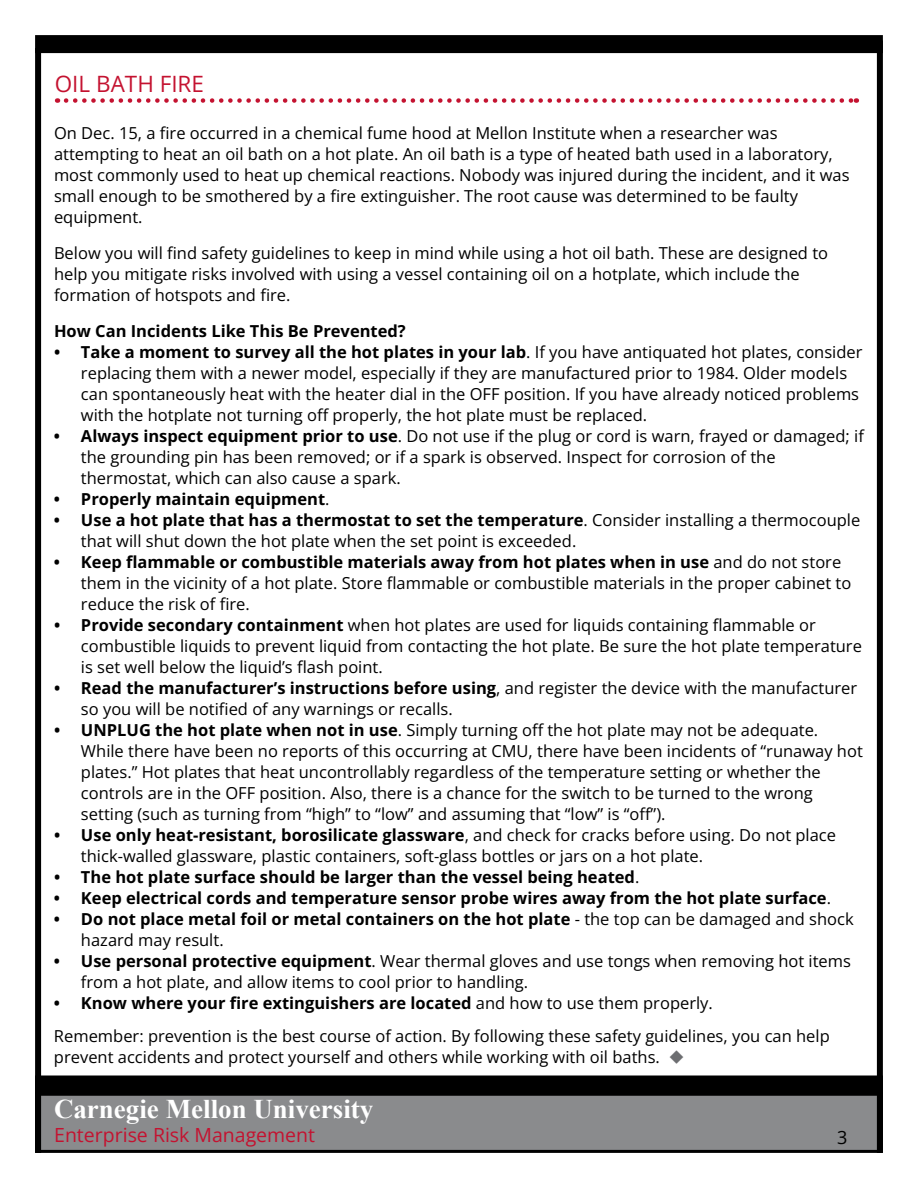
<style>
.page{position:relative;width:918px;height:1188px;background:#fff}
.page>*{position:absolute;margin:0;border:0;box-sizing:border-box;transform-origin:0 0}
.t1{font:700 27px "Times New Roman";color:#fff}
.t2{font:22.5px "Open Sans";color:#c41230}
.t3{font:19.5px "Open Sans";color:#c41230}
.t4{font:18px "Open Sans";color:#000}
.t5{font:16.5px/21px "Open Sans";color:#000}
.t6{font:700 16.5px/21px "Open Sans";color:#000}
.s1{font-weight:700}
.s2{font-weight:400}
.s3{color:#6d6e71}
</style>
<div class="page">
<div style="left:37px;top:1094px;width:844px;height:57px;background:#8a8b8d"></div>
<div style="left:35px;top:1093px;width:848px;height:60px;border:3px solid #000"></div>
<div style="left:877px;top:41px;width:6px;height:1112px;background:#000"></div>
<div style="left:35px;top:35px;width:848px;height:18px;background:#000"></div>
<div style="left:35px;top:48px;width:6px;height:1105px;background:#000"></div>
<div style="left:35px;top:1076px;width:848px;height:18px;background:#000"></div>
<svg style="left:66px;top:98px;width:791px;height:5px"></svg>
<h2 class="t2" style="left:55px;top:68px;width:151px">OIL BATH FIRE</h2>
<p class="t5" style="left:54px;top:122px;width:797px">On Dec. 15, a fire occurred in a chemical fume hood at Mellon Institute when a researcher was attempting to heat an oil bath on a hot plate. An oil bath is a type of heated bath used in a laboratory, most commonly used to heat up chemical reactions. Nobody was injured during the incident, and it was small enough to be smothered by a fire extinguisher. The root cause was determined to be faulty equipment.</p>
<p class="t5" style="left:54px;top:242px;width:776px">Below you will find safety guidelines to keep in mind while using a hot oil bath. These are designed to help you mitigate risks involved with using a vessel containing oil on a hotplate, which include the formation of hotspots and fire.</p>
<p class="t6" style="left:54px;top:320px;width:353px">How Can Incidents Like This Be Prevented?</p>
<p class="t5" style="left:81px;top:341px;width:783px;text-indent:-27px"><span class="s1">• Take a moment to survey all the hot plates in your lab</span>. If you have antiquated hot plates, consider replacing them with a newer model, especially if they are manufactured prior to 1984. Older models can spontaneously heat with the heater dial in the OFF position. If you have already noticed problems with the hotplate not turning off properly, the hot plate must be replaced.</p>
<p class="t5" style="left:81px;top:425px;width:784px;text-indent:-27px"><span class="s1">• Always inspect equipment prior to use</span>. Do not use if the plug or cord is warn, frayed or damaged; if the grounding pin has been removed; or if a spark is observed. Inspect for corrosion of the thermostat, which can also cause a spark.</p>
<p class="t6" style="left:54px;top:488px;width:277px">• Properly maintain equipment<span class="s2">.</span></p>
<p class="t5" style="left:81px;top:509px;width:781px;text-indent:-27px"><span class="s1">• Use a hot plate that has a thermostat to set the temperature</span>. Consider installing a thermocouple that will shut down the hot plate when the set point is exceeded.</p>
<p class="t5" style="left:81px;top:551px;width:772px;text-indent:-27px"><span class="s1">• Keep flammable or combustible materials away from hot plates when in use</span> and do not store them in the vicinity of a hot plate. Store flammable or combustible materials in the proper cabinet to reduce the risk of fire.</p>
<p class="t5" style="left:81px;top:614px;width:783px;text-indent:-27px"><span class="s1">• Provide secondary containment</span> when hot plates are used for liquids containing flammable or combustible liquids to prevent liquid from contacting the hot plate. Be sure the hot plate temperature is set well below the liquid’s flash point.</p>
<p class="t5" style="left:81px;top:677px;width:778px;text-indent:-27px"><span class="s1">• Read the manufacturer’s instructions before using</span>, and register the device with the manufacturer so you will be notified of any warnings or recalls.</p>
<p class="t5" style="left:81px;top:719px;width:783px;text-indent:-27px"><span class="s1">• UNPLUG the hot plate when not in use</span>. Simply turning off the hot plate may not be adequate.<br>While there have been no reports of this occurring at CMU, there have been incidents of “runaway hot plates.” Hot plates that heat uncontrollably regardless of the temperature setting or whether the controls are in the OFF position. Also, there is a chance for the switch to be turned to the wrong setting (such as turning from “high” to “low” and assuming that “low” is “off”).</p>
<p class="t5" style="left:81px;top:824px;width:757px;text-indent:-27px"><span class="s1">• Use only heat-resistant, borosilicate glassware</span>, and check for cracks before using. Do not place thick-walled glassware, plastic containers, soft-glass bottles or jars on a hot plate.</p>
<p class="t6" style="left:54px;top:866px;width:587px">• The hot plate surface should be larger than the vessel being heated<span class="s2">.</span></p>
<p class="t6" style="left:54px;top:887px;width:779px">• Keep electrical cords and temperature sensor probe wires away from the hot plate surface<span class="s2">.</span></p>
<p class="t6" style="left:81px;top:908px;width:774px;text-indent:-27px">• Do not place metal foil or metal containers on the hot plate <span class="s2">- the top can be damaged and shock hazard may result.</span></p>
<p class="t5" style="left:81px;top:950px;width:772px;text-indent:-27px"><span class="s1">• Use personal protective equipment</span>. Wear thermal gloves and use tongs when removing hot items from a hot plate, and allow items to cool prior to handling.</p>
<p class="t5" style="left:54px;top:986px;width:777px;line-height:33px"><span class="s1">• Know where your fire extinguishers are located</span> and how to use them properly.<br>Remember: prevention is the best course of action. By following these safety guidelines, you can help</p>
<p class="t5" style="left:54px;top:1046px;width:632px">prevent accidents and protect yourself and others while working with oil baths. <span class="s3">◆</span></p>
<h1 class="t1" style="left:54px;top:1089px;width:321px">Carnegie Mellon University</h1>
<p class="t3" style="left:54px;top:1122px;width:263px">Enterprise Risk Management</p>
<p class="t4" style="left:837px;top:1125px;width:12px">3</p>
</div>
